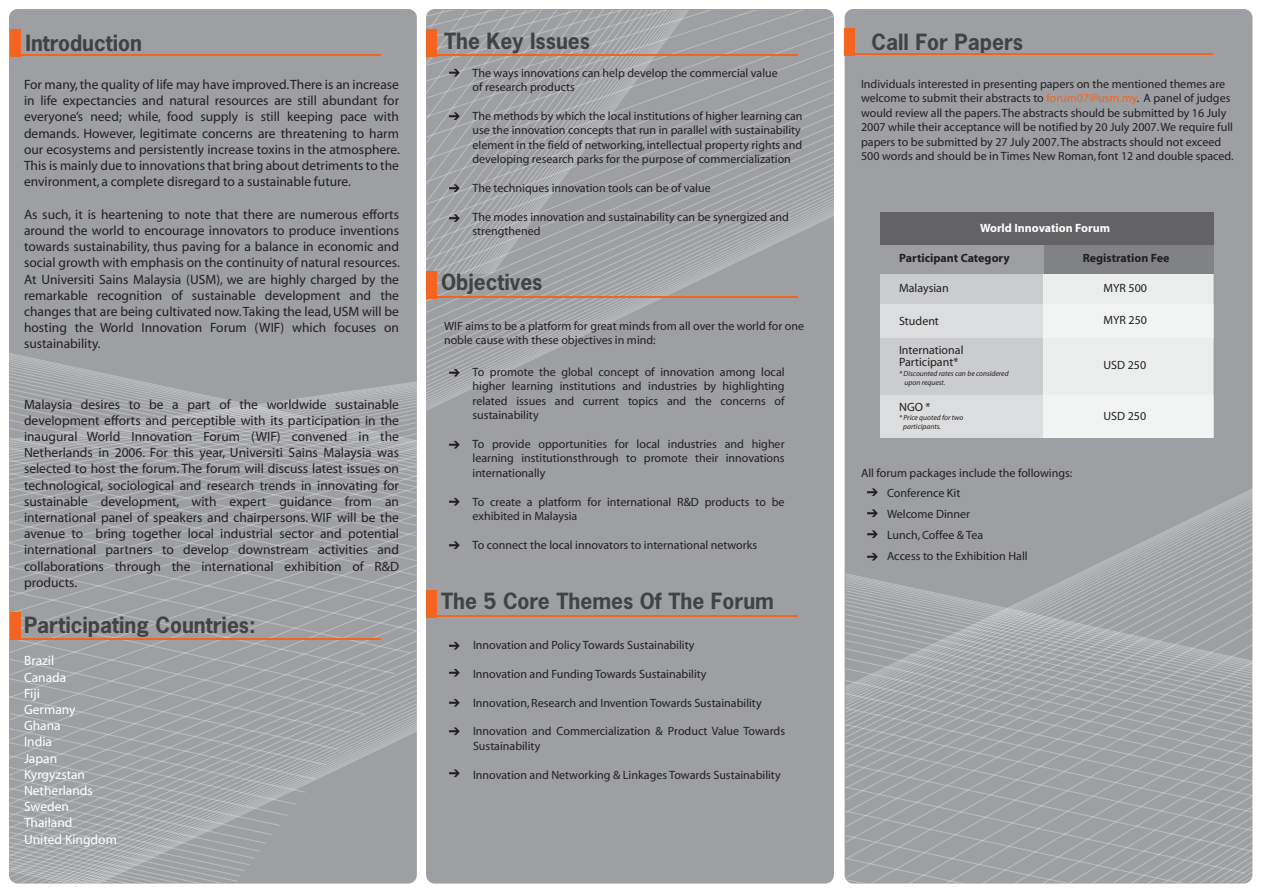
<style>
.page{position:relative;width:1263px;height:893px;background:#fff}
.page>*{position:absolute;margin:0;border:0;box-sizing:border-box;transform-origin:0 0}
.t1{font:700 21px "News Gothic Std";color:#414243}
.t2{font:13.5px/16.2px "Myriad";color:#231f20;text-align:justify}
.t3{font:13.5px/16.2px "Myriad";color:#fff}
.t4{font:12px/14.4px "Myriad";color:#231f20}
.t5{font:700 12px "Myriad";color:#231f20}
.t6{font:700 12px "Myriad";color:#fff}
.t7{font:italic 7.5px/9px "Myriad";color:#231f20}
.s1{color:#f36421}
</style>
<div class="page">
<div style="left:844px;top:9px;width:408px;height:875px;background:#9d9fa2;border-radius:9px"></div>
<div style="left:9px;top:9px;width:408px;height:875px;background:#9d9fa2;border-radius:9px"></div>
<div style="left:844px;top:28px;width:10px;height:27px;background:#f36421"></div>
<div style="left:880px;top:245px;width:333px;height:193px;background:#dcddde"></div>
<div style="left:880px;top:338px;width:333px;height:56px;background:#cbccce"></div>
<div style="left:880px;top:271px;width:333px;height:33px;background:#cbccce"></div>
<div style="left:1044px;top:245px;width:169px;height:193px;background:#eceded"></div>
<div style="left:880px;top:245px;width:333px;height:29px;background:#9d9fa2"></div>
<div style="left:1044px;top:245px;width:169px;height:29px;background:#808285"></div>
<div style="left:880px;top:213px;width:333px;height:32px;background:#636366"></div>
<hr style="left:17px;top:55px;width:363px;height:1px;background:#f36421">
<div style="left:10px;top:29px;width:10px;height:27px;background:#f36421"></div>
<div style="left:426px;top:9px;width:408px;height:875px;background:#9d9fa2;border-radius:9px"></div>
<svg style="left:426px;top:274px;width:372px;height:167px"></svg>
<svg style="left:490px;top:239px;width:295px;height:35px"></svg>
<svg style="left:430px;top:239px;width:234px;height:15px"></svg>
<svg style="left:426px;top:239px;width:219px;height:10px"></svg>
<svg style="left:426px;top:239px;width:201px;height:5px"></svg>
<svg style="left:426px;top:10px;width:408px;height:229px"></svg>
<svg style="left:449px;top:369px;width:11px;height:8px"></svg>
<svg style="left:449px;top:441px;width:11px;height:8px"></svg>
<svg style="left:449px;top:498px;width:11px;height:8px"></svg>
<svg style="left:449px;top:541px;width:11px;height:8px"></svg>
<svg style="left:449px;top:642px;width:11px;height:8px"></svg>
<svg style="left:449px;top:669px;width:11px;height:8px"></svg>
<svg style="left:449px;top:699px;width:11px;height:8px"></svg>
<svg style="left:449px;top:727px;width:11px;height:8px"></svg>
<svg style="left:449px;top:769px;width:11px;height:8px"></svg>
<div style="left:426px;top:271px;width:10px;height:27px;background:#f36421"></div>
<div style="left:426px;top:591px;width:10px;height:27px;background:#f36421"></div>
<hr style="left:434px;top:616px;width:363px;height:1px;background:#f36421">
<hr style="left:434px;top:296px;width:363px;height:2px;background:#f36421">
<div style="left:426px;top:30px;width:10px;height:27px;background:#f36421"></div>
<hr style="left:434px;top:55px;width:363px;height:1px;background:#f36421">
<hr style="left:850px;top:53px;width:363px;height:2px;background:#f36421">
<svg style="left:366px;top:634px;width:51px;height:250px"></svg>
<svg style="left:9px;top:543px;width:408px;height:9px"></svg>
<svg style="left:9px;top:535px;width:408px;height:8px"></svg>
<svg style="left:9px;top:527px;width:408px;height:8px"></svg>
<svg style="left:9px;top:521px;width:408px;height:6px"></svg>
<svg style="left:13px;top:515px;width:404px;height:6px"></svg>
<svg style="left:9px;top:509px;width:408px;height:6px"></svg>
<svg style="left:9px;top:505px;width:408px;height:4px"></svg>
<svg style="left:9px;top:500px;width:408px;height:5px"></svg>
<svg style="left:9px;top:496px;width:408px;height:4px"></svg>
<svg style="left:17px;top:493px;width:400px;height:3px"></svg>
<svg style="left:9px;top:490px;width:408px;height:3px"></svg>
<svg style="left:9px;top:487px;width:408px;height:3px"></svg>
<svg style="left:9px;top:484px;width:408px;height:3px"></svg>
<svg style="left:9px;top:348px;width:408px;height:121px"></svg>
<svg style="left:9px;top:553px;width:387px;height:122px"></svg>
<svg style="left:9px;top:574px;width:371px;height:122px"></svg>
<svg style="left:9px;top:594px;width:357px;height:290px"></svg>
<svg style="left:846px;top:482px;width:407px;height:108px"></svg>
<svg style="left:846px;top:590px;width:407px;height:8px"></svg>
<svg style="left:846px;top:598px;width:407px;height:7px"></svg>
<svg style="left:846px;top:605px;width:407px;height:6px"></svg>
<svg style="left:846px;top:611px;width:407px;height:6px"></svg>
<svg style="left:846px;top:662px;width:407px;height:222px"></svg>
<svg style="left:867px;top:553px;width:11px;height:8px"></svg>
<svg style="left:867px;top:530px;width:11px;height:8px"></svg>
<hr style="left:17px;top:638px;width:363px;height:2px;background:#f36421">
<div style="left:10px;top:613px;width:10px;height:27px;background:#f36421"></div>
<h1 class="t1" style="left:444px;top:28px;width:148px">The Key Issues</h1>
<h1 class="t1" style="left:26px;top:30px;width:118px">Introduction</h1>
<h1 class="t1" style="left:872px;top:28px;width:153px">Call For Papers</h1>
<p class="t2" style="left:24px;top:77px;width:377px">For many, the quality of life may have improved. There is an increase in life expectancies and natural resources are still abundant for everyone’s need; while, food supply is still keeping pace with demands. However, legitimate concerns are threatening to harm our ecosystems and persistently increase toxins in the atmosphere.<br>This is mainly due to innovations that bring about detriments to the environment, a complete disregard to a sustainable future.</p>
<p class="t2" style="left:24px;top:207px;width:377px">As such, it is heartening to note that there are numerous efforts around the world to encourage innovators to produce inventions towards sustainability, thus paving for a balance in economic and social growth with emphasis on the continuity of natural resources.<br>At Universiti Sains Malaysia (USM), we are highly charged by the remarkable recognition of sustainable development and the changes that are being cultivated now. Taking the lead, USM will be hosting the World Innovation Forum (WIF) which focuses on sustainability.</p>
<p class="t2" style="left:24px;top:397px;width:377px">Malaysia desires to be a part of the worldwide sustainable development efforts and perceptible with its participation in the inaugural World Innovation Forum (WIF) convened in the Netherlands in 2006. For this year, Universiti Sains Malaysia was selected to host the forum. The forum will discuss latest issues on technological, sociological and research trends in innovating for sustainable development, with expert guidance from an international panel of speakers and chairpersons. WIF will be the avenue to bring together local industrial sector and potential international partners to develop downstream activities and collaborations through the international exhibition of R&amp;D products.</p>
<h1 class="t1" style="left:24px;top:611px;width:233px">Participating Countries:</h1>
<p class="t3" style="left:24px;top:653px;width:94px">Brazil<br>Canada<br>Fiji<br>Germany<br>Ghana<br>India<br>Japan<br>Kyrgyzstan<br>Netherlands<br>Sweden<br>Thailand<br>United Kingdom</p>
<p class="t4" style="left:473px;top:66px;width:307px">The ways innovations can help develop the commercial value of research products</p>
<p class="t4" style="left:473px;top:109px;width:331px">The methods by which the local institutions of higher learning can use the innovation concepts that run in parallel with sustainability element in the field of networking, intellectual property rights and developing research parks for the purpose of commercialization</p>
<p class="t4" style="left:473px;top:181px;width:240px">The techniques innovation tools can be of value</p>
<p class="t4" style="left:473px;top:210px;width:318px">The modes innovation and sustainability can be synergized and strengthened</p>
<h1 class="t1" style="left:441px;top:268px;width:103px">Objectives</h1>
<p class="t4" style="left:444px;top:319px;width:361px">WIF aims to be a platform for great minds from all over the world for one noble cause with these objectives in mind:</p>
<p class="t4" style="left:473px;top:365px;width:314px;text-align:justify">To promote the global concept of innovation among local higher learning institutions and industries by highlighting related issues and current topics and the concerns of sustainability</p>
<p class="t4" style="left:473px;top:437px;width:313px;text-align:justify">To provide opportunities for local industries and higher learning institutionsthrough to promote their innovations internationally</p>
<p class="t4" style="left:473px;top:495px;width:314px">To create a platform for international R&amp;D products to be exhibited in Malaysia</p>
<p class="t4" style="left:473px;top:538px;width:286px">To connect the local innovators to international networks</p>
<h1 class="t1" style="left:441px;top:588px;width:334px">The 5 Core Themes Of The Forum</h1>
<p class="t4" style="left:473px;top:638px;width:223px">Innovation and Policy Towards Sustainability</p>
<p class="t4" style="left:473px;top:667px;width:235px">Innovation and Funding Towards Sustainability</p>
<p class="t4" style="left:473px;top:696px;width:290px">Innovation, Research and Invention Towards Sustainability</p>
<p class="t4" style="left:473px;top:725px;width:313px">Innovation and Commercialization &amp; Product Value Towards<br>Sustainability</p>
<p class="t4" style="left:473px;top:768px;width:309px">Innovation and Networking &amp; Linkages Towards Sustainability</p>
<p class="t4" style="left:861px;top:77px;width:374px">Individuals interested in presenting papers on the mentioned themes are welcome to submit their abstracts to <span class="s1">forum07@usm.my</span>. A panel of judges would review all the papers. The abstracts should be submitted by 16 July 2007 while their acceptance will be notified by 20 July 2007. We require full papers to be submitted by 27 July 2007. The abstracts should not exceed 500 words and should be in Times New Roman, font 12 and double spaced.</p>
<p class="t6" style="left:980px;top:222px;width:131px">World Innovation Forum</p>
<p class="t5" style="left:899px;top:252px;width:112px">Participant Category</p>
<p class="t5" style="left:1083px;top:252px;width:88px">Registration Fee</p>
<p class="t4" style="left:899px;top:281px;width:51px">Malaysian</p>
<p class="t4" style="left:1103px;top:281px;width:45px">MYR 500</p>
<p class="t4" style="left:899px;top:314px;width:41px">Student</p>
<p class="t4" style="left:1103px;top:313px;width:45px">MYR 250</p>
<p class="t4" style="left:899px;top:344px;width:66px;line-height:12px">International<br>Participant*</p>
<p class="t7" style="left:904px;top:369px;width:106px;text-indent:-5px">* Discounted rates can be considered upon request.</p>
<p class="t4" style="left:899px;top:400px;width:33px">NGO *</p>
<p class="t7" style="left:903px;top:413px;width:62px;text-indent:-4px">* Price quoted for two participants.</p>
<p class="t4" style="left:861px;top:466px;width:213px">All forum packages include the followings:</p>
<p class="t4" style="left:887px;top:483px;width:142px;line-height:21px">Conference Kit<br>Welcome Dinner<br>Lunch, Coffee &amp; Tea<br>Access to the Exhibition Hall</p>
<p class="t4" style="left:1103px;top:358px;width:44px">USD 250</p>
<p class="t4" style="left:1103px;top:409px;width:44px">USD 250</p>
</div>
